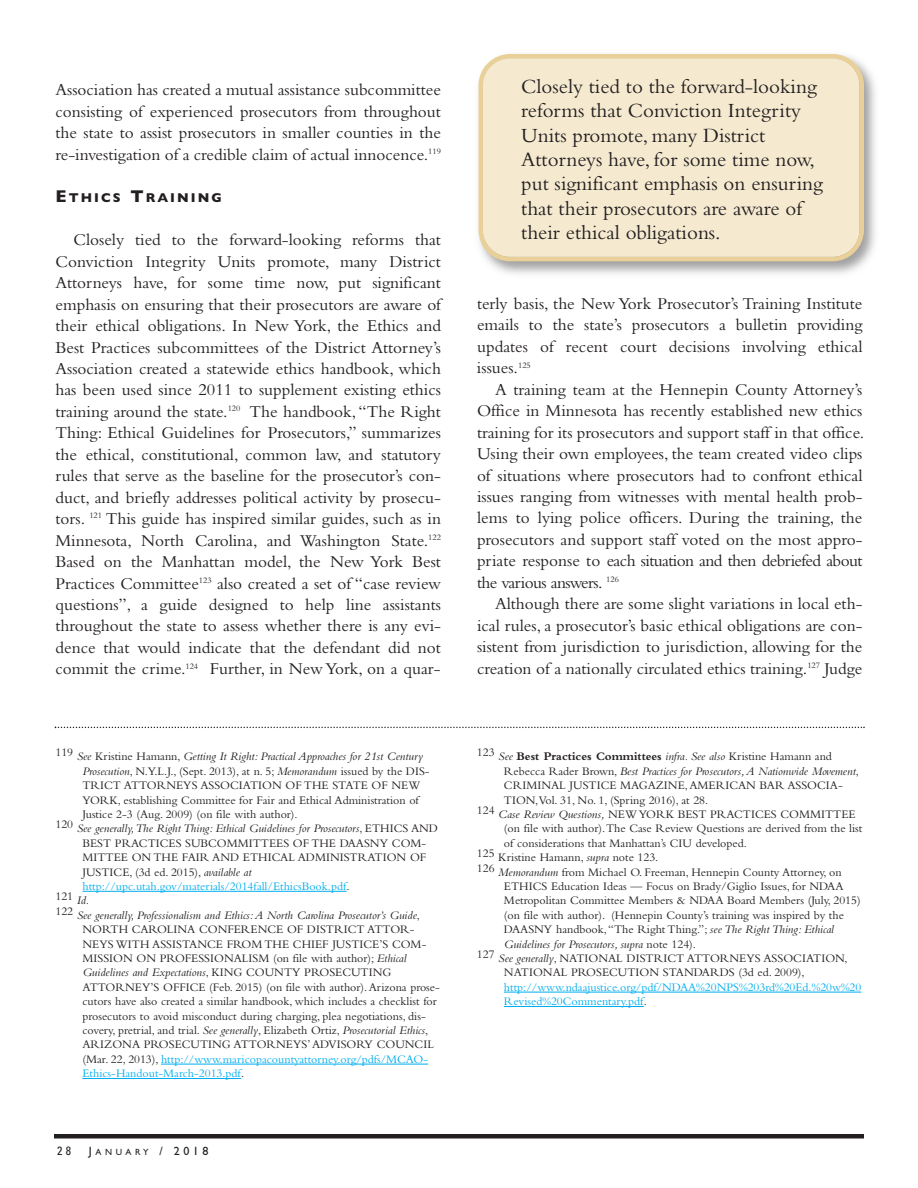
<style>
.page{position:relative;width:918px;height:1188px;background:#fff}
.page>*{position:absolute;margin:0;border:0;box-sizing:border-box;transform-origin:0 0}
.t1{font:21px/24.5px "Bembo";color:#231f20}
.t2{font:17.25px/21.5px "Bembo";color:#231f20;text-align:justify}
.t3{font:700 12.9px "Gill Sans";letter-spacing:.16em;color:#231f20}
.t4{font:12px/14.4px "Bembo";color:#231f20}
.t5{font:italic 12px/18.3px "Bembo";color:#231f20}
.t6{font:12px/14.4px "Bembo";color:#00aeef}
.t7{font:700 12px "Bembo";color:#231f20}
.t8{font:12px "Gill Sans";color:#231f20}
.t9{font:condensed 12px "Univers";color:#231f20}
.s1{font-size:17.25px}
.s2{font-style:normal}
.s3{font-style:italic}
.s4{color:#231f20}
.s5{color:#00aeef}
.s6{font-size:9px}
.s7{font-weight:400;font-style:italic}
.s8{font-weight:400}
</style>
<div class="page">
<hr style="left:54px;top:1134px;width:810px;height:4px;background:#231f20">
<hr style="left:82px;top:891px;width:265px;height:1px;background:#00aeef">
<hr style="left:161px;top:1064px;width:267px;height:1px;background:#00aeef">
<hr style="left:82px;top:1078px;width:159px;height:1px;background:#00aeef">
<hr style="left:504px;top:992px;width:357px;height:1px;background:#00aeef">
<hr style="left:504px;top:1006px;width:140px;height:1px;background:#00aeef">
<svg style="left:55px;top:727px;width:810px;height:1px"></svg>
<img style="left:488px;top:65px;width:387px;height:209px">
<svg style="left:478px;top:54px;width:386px;height:207px;background:#f3e8cc"></svg>
<p class="t2" style="left:55px;top:81px;width:387px">Association has created a mutual assistance subcommittee consisting of experienced prosecutors from throughout the state to assist prosecutors in smaller counties in the re-investigation of a credible claim of actual innocence.<sup>119</sup></p>
<p class="t3" style="left:56px;top:190px;width:168px"><span class="s1">E</span>THICS <span class="s1">T</span>RAINING</p>
<p class="t2" style="left:55px;top:231px;width:387px;text-indent:18px">Closely tied to the forward-looking reforms that Conviction Integrity Units promote, many District Attorneys have, for some time now, put significant emphasis on ensuring that their prosecutors are aware of their ethical obligations. In New York, the Ethics and Best Practices subcommittees of the District Attorney’s Association created a statewide ethics handbook, which has been used since 2011 to supplement existing ethics training around the state.<sup>120</sup> The handbook, “The Right Thing: Ethical Guidelines for Prosecutors,” summarizes the ethical, constitutional, common law, and statutory rules that serve as the baseline for the prosecutor’s con&shy;duct, and briefly addresses political activity by prosecu&shy;tors. <sup>121</sup> This guide has inspired similar guides, such as in Minnesota, North Carolina, and Washington State.<sup>122<br></sup>Based on the Manhattan model, the New York Best Practices Committee<sup>123</sup> also created a set of “case review questions”, a guide designed to help line assistants throughout the state to assess whether there is any evi&shy;dence that would indicate that the defendant did not commit the crime.<sup>124</sup> Further, in New York, on a quar-</p>
<p class="t5" style="left:56px;top:749px;width:369px"><sup>119</sup> See <span class="s2">Kristine Hamann,</span> Getting It Right: Practical Approaches for 21st Century</p>
<p class="t4" style="left:82px;top:765px;width:349px"><span class="s3">Prosecution</span>, N.Y.L.J., (Sept. 2013), at n. 5; <span class="s3">Memorandum</span> issued by the DIS-</p>
<p class="t4" style="left:82px;top:779px;width:339px">TRICT ATTORNEYS ASSOCIATION OF THE STATE OF NEW</p>
<p class="t4" style="left:82px;top:794px;width:338px">YORK, establishing Committee for Fair and Ethical Administration of</p>
<p class="t4" style="left:82px;top:808px;width:217px">Justice 2-3 (Aug. 2009) (on file with author).</p>
<p class="t5" style="left:55px;top:821px;width:384px"><sup>120</sup> See generally,The Right Thing: Ethical Guidelines for Prosecutors<span class="s2">, ETHICS AND</span></p>
<p class="t4" style="left:83px;top:837px;width:345px">BEST PRACTICES SUBCOMMITTEES OF THE DAASNY COM-</p>
<p class="t4" style="left:82px;top:851px;width:345px">MITTEE ON THE FAIR AND ETHICAL ADMINISTRATION OF</p>
<p class="t4" style="left:83px;top:866px;width:170px">JUSTICE, (3d ed. 2015), <span class="s3">available at</span></p>
<p class="t6" style="left:82px;top:880px;width:269px">http://upc.utah.gov/materials/2014fall/EthicsBook.pdf<span class="s4">.</span></p>
<p class="t5" style="left:56px;top:889px;width:366px"><span class="s2">121</span> Id.<br><sup>122</sup> See generally, Professionalism and Ethics:A North Carolina Prosecutor’s Guide<span class="s2">,</span></p>
<p class="t4" style="left:82px;top:923px;width:359px">NORTH CAROLINA CONFERENCE OF DISTRICT ATTOR-NEYS WITH ASSISTANCE FROM THE CHIEF JUSTICE’S COM-MISSION ON PROFESSIONALISM (on file with author); <span class="s3">Ethical Guidelines and Expectations</span>, KING COUNTY PROSECUTING ATTORNEY’S OFFICE (Feb. 2015) (on file with author).Arizona prose&shy;cutors have also created a similar handbook, which includes a checklist for prosecutors to avoid misconduct during charging, plea negotiations, dis&shy;covery, pretrial, and trial. <span class="s3">See generally</span>, Elizabeth Ortiz, <span class="s3">Prosecutorial Ethics</span>, ARIZONA PROSECUTING ATTORNEYS’ADVISORY COUNCIL (Mar. 22, 2013), <span class="s5">http://www.maricopacountyattorney.org/pdfs/MCAO-Ethics-Handout-March-2013.pdf</span>.</p>
<p class="t9" style="left:57px;top:1147px;width:15px">2 8</p>
<p class="t8" style="left:89px;top:1144px;width:121px">J<span class="s6">ANUARY</span> / 2018</p>
<p class="t1" style="left:521px;top:76px;width:303px">Closely tied to the forward-looking reforms that Conviction Integrity Units promote, many District Attorneys have, for some time now, put significant emphasis on ensuring that their prosecutors are aware of their ethical obligations.</p>
<p class="t2" style="left:477px;top:295px;width:387px">terly basis, the New York Prosecutor’s Training Institute emails to the state’s prosecutors a bulletin providing updates of recent court decisions involving ethical issues.<sup>125</sup></p>
<p class="t2" style="left:477px;top:380px;width:389px;text-indent:18px">A training team at the Hennepin County Attorney’s Office in Minnesota has recently established new ethics training for its prosecutors and support staff in that office.<br>Using their own employees, the team created video clips of situations where prosecutors had to confront ethical issues ranging from witnesses with mental health prob&shy;lems to lying police officers. During the training, the prosecutors and support staff voted on the most appro&shy;priate response to each situation and then debriefed about the various answers. <sup>126</sup></p>
<p class="t2" style="left:477px;top:595px;width:387px;text-indent:18px">Although there are some slight variations in local eth&shy;ical rules, a prosecutor’s basic ethical obligations are con&shy;sistent from jurisdiction to jurisdiction, allowing for the creation of a nationally circulated ethics training.<sup>127</sup> Judge</p>
<p class="t7" style="left:477px;top:752px;width:356px"><sup>123</sup> <span class="s7">See</span> Best Practices Committees <span class="s7">infra. See also</span> <span class="s8">Kristine Hamann and</span></p>
<p class="t5" style="left:504px;top:763px;width:356px"><span class="s2">Rebecca Rader Brown,</span> Best Practices for Prosecutors,A Nationwide Movement<span class="s2">,</span></p>
<p class="t4" style="left:504px;top:779px;width:340px">CRIMINAL JUSTICE MAGAZINE,AMERICAN BAR ASSOCIA-</p>
<p class="t4" style="left:504px;top:794px;width:206px">TION,Vol. 31, No. 1, (Spring 2016), at 28.</p>
<p class="t4" style="left:477px;top:808px;width:380px">124 <span class="s3">Case Review Questions,</span> NEWYORK BEST PRACTICES COMMITTEE</p>
<p class="t4" style="left:504px;top:823px;width:360px">(on file with author).The Case Review Questions are derived from the list</p>
<p class="t4" style="left:504px;top:837px;width:244px">of considerations that Manhattan’s CIU developed.</p>
<p class="t4" style="left:477px;top:851px;width:183px">125 Kristine Hamann, <span class="s3">supra</span> note 123.</p>
<p class="t4" style="left:477px;top:866px;width:366px">126 <span class="s3">Memorandum</span> from Michael O. Freeman, Hennepin County Attorney, on</p>
<p class="t4" style="left:504px;top:880px;width:341px">ETHICS Education Ideas — Focus on Brady/Giglio Issues, for NDAA</p>
<p class="t4" style="left:504px;top:895px;width:358px">Metropolitan Committee Members &amp; NDAA Board Members (July, 2015)</p>
<p class="t4" style="left:504px;top:909px;width:342px">(on file with author). (Hennepin County’s training was inspired by the</p>
<p class="t4" style="left:504px;top:923px;width:331px">DAASNY handbook,“The Right Thing.”; <span class="s3">see The Right Thing: Ethical</span></p>
<p class="t5" style="left:504px;top:936px;width:193px">Guidelines for Prosecutors, supra <span class="s2">note 124).</span></p>
<p class="t4" style="left:477px;top:952px;width:372px">127 <span class="s3">See generally</span>, NATIONAL DISTRICT ATTORNEYS ASSOCIATION,</p>
<p class="t4" style="left:504px;top:967px;width:302px">NATIONAL PROSECUTION STANDARDS (3d ed. 2009),</p>
<p class="t6" style="left:504px;top:981px;width:359px">http://www.ndaajustice.org/pdf/NDAA%20NPS%203rd%20Ed.%20w%20<br>Revised%20Commentary.pdf<span class="s4">.</span></p>
</div>
